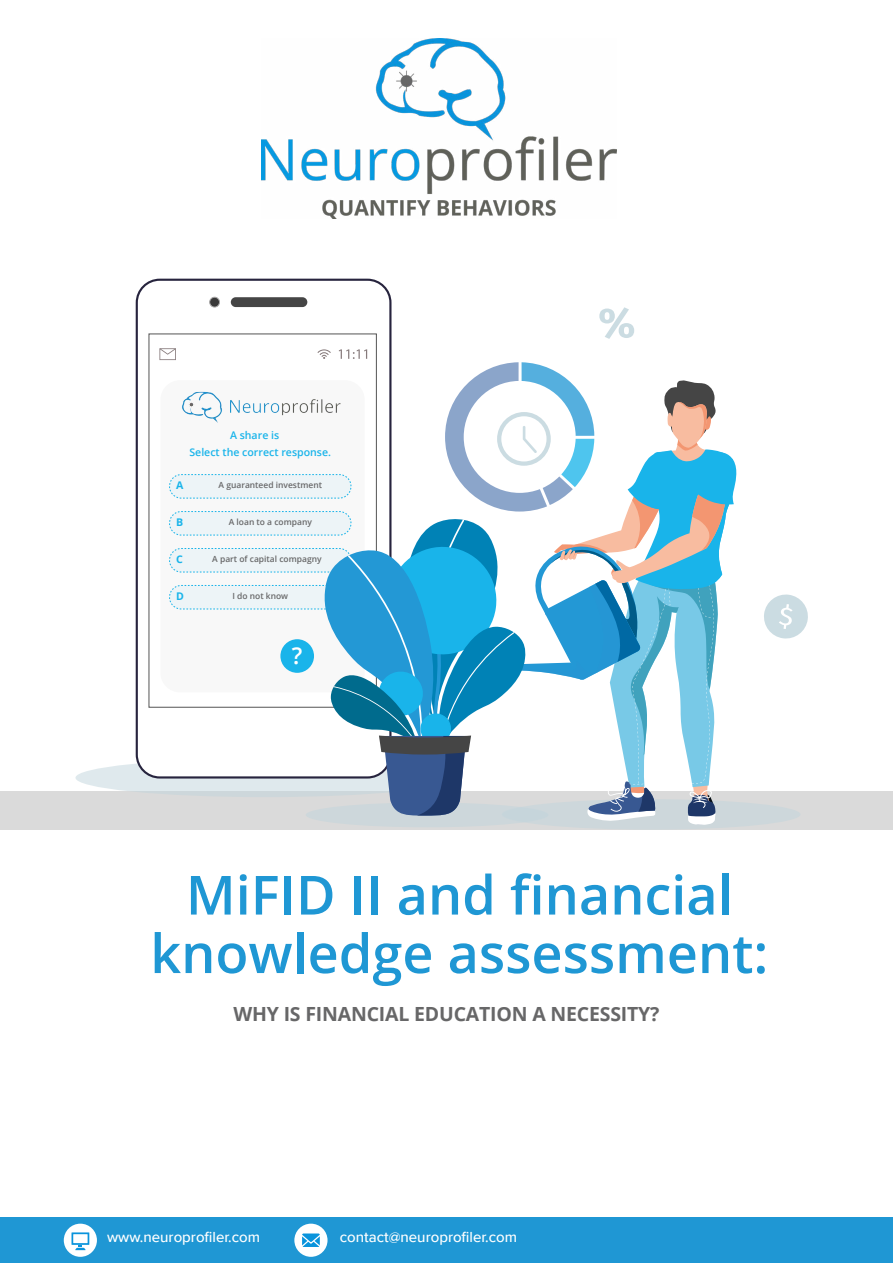
<style>
.page{position:relative;width:893px;height:1263px;background:#fff}
.page>*{position:absolute;margin:0;border:0;box-sizing:border-box;transform-origin:0 0}
.t1{font:600 54px/58.5px "Open Sans";color:#1f97d4;text-align:center}
.t2{font:600 23.25px "Open Sans";color:#fff}
.t3{font:700 19.5px "Open Sans";letter-spacing:-.01em;color:#676768}
.t4{font:500 15px "Proxima Nova";color:#fff}
.t5{font:600 10.65px/16.8px "Open Sans";color:#19b4ea}
.t6{font:700 10.65px "Open Sans";color:#19b4ea}
.t7{font:600 8.4px "Open Sans";color:#686869}
</style>
<div class="page">
<div style="left:0;top:1217px;width:893px;height:46px;background:#1f97d4"></div>
<div style="left:0;top:791px;width:893px;height:39px;background:#dadada"></div>
<div style="left:294px;top:1224px;width:34px;height:33px;background:#fff;border-radius:50%"></div>
<svg style="left:302px;top:1233px;width:18px;height:14px"></svg>
<div style="left:64px;top:1224px;width:33px;height:33px;background:#fff;border-radius:50%"></div>
<svg style="left:72px;top:1232px;width:17px;height:18px"></svg>
<img style="left:261px;top:38px;width:356px;height:180px">
<svg style="left:599px;top:307px;width:35px;height:32px"></svg>
<svg style="left:764px;top:594px;width:44px;height:44px"></svg>
<svg style="left:75px;top:758px;width:380px;height:39px;fill:#dfe9ed"></svg>
<div style="left:137px;top:280px;width:253px;height:497px;background:#fff;border-radius:23px"></div>
<div style="left:136px;top:279px;width:255px;height:499px;border:2px solid #27243e;border-radius:23px"></div>
<div style="left:231px;top:297px;width:76px;height:10px;background:#454545;border-radius:5px"></div>
<div style="left:210px;top:297px;width:9px;height:10px;background:#393939;border-radius:50%"></div>
<div style="left:209px;top:297px;width:11px;height:10px;border:1px solid #a7a6a6;border-radius:50%"></div>
<svg style="left:159px;top:348px;width:17px;height:12px"></svg>
<div style="left:160px;top:380px;width:205px;height:312px;background:#f8f8f8;border-radius:20px"></div>
<div style="left:306px;top:802px;width:242px;height:25px;background:#cdd7db;border-radius:50%"></div>
<div style="left:502px;top:799px;width:298px;height:31px;background:#cdd7db;border-radius:50%"></div>
<img style="left:230px;top:399px;width:87px;height:16px">
<img style="left:182px;top:392px;width:40px;height:31px">
<div style="left:169px;top:474px;width:182px;height:24px;border:1px dashed #19b4ea;border-radius:12px"></div>
<div style="left:170px;top:475px;width:181px;height:23px;background:#edf4f7;border-radius:12px"></div>
<div style="left:170px;top:511px;width:181px;height:24px;background:#edf4f7;border-radius:12px"></div>
<div style="left:170px;top:548px;width:181px;height:24px;background:#edf4f7;border-radius:12px"></div>
<div style="left:170px;top:585px;width:181px;height:24px;background:#edf4f7;border-radius:12px"></div>
<div style="left:280px;top:639px;width:34px;height:34px;background:#19b4ea;border-radius:50%"></div>
<svg style="left:317px;top:349px;width:420px;height:476px"></svg>
<p class="t5" style="left:189px;top:426px;width:143px;text-indent:41px">A share is<br>Select the correct response.</p>
<p class="t6" style="left:176px;top:478px;width:9px">A</p>
<p class="t7" style="left:219px;top:479px;width:105px">A guaranteed investment</p>
<p class="t6" style="left:176px;top:515px;width:9px">B</p>
<p class="t7" style="left:229px;top:516px;width:85px">A loan to a company</p>
<p class="t6" style="left:176px;top:552px;width:8px">C</p>
<p class="t7" style="left:212px;top:553px;width:111px">A part of capital compagny</p>
<p class="t6" style="left:176px;top:589px;width:9px">D</p>
<p class="t7" style="left:232px;top:590px;width:57px">I do not know</p>
<h2 class="t2" style="left:292px;top:639px;width:12px">?</h2>
<h1 class="t1" style="left:150px;top:864px;width:619px">MiFID II and financial knowledge assessment:</h1>
<h3 class="t3" style="left:233px;top:1000px;width:428px">WHY IS FINANCIAL EDUCATION A NECESSITY?</h3>
<h3 class="t4" style="left:107px;top:1226px;width:154px">www.neuroprofiler.com</h3>
<h3 class="t4" style="left:340px;top:1226px;width:179px">contact@neuroprofiler.com</h3>
</div>
